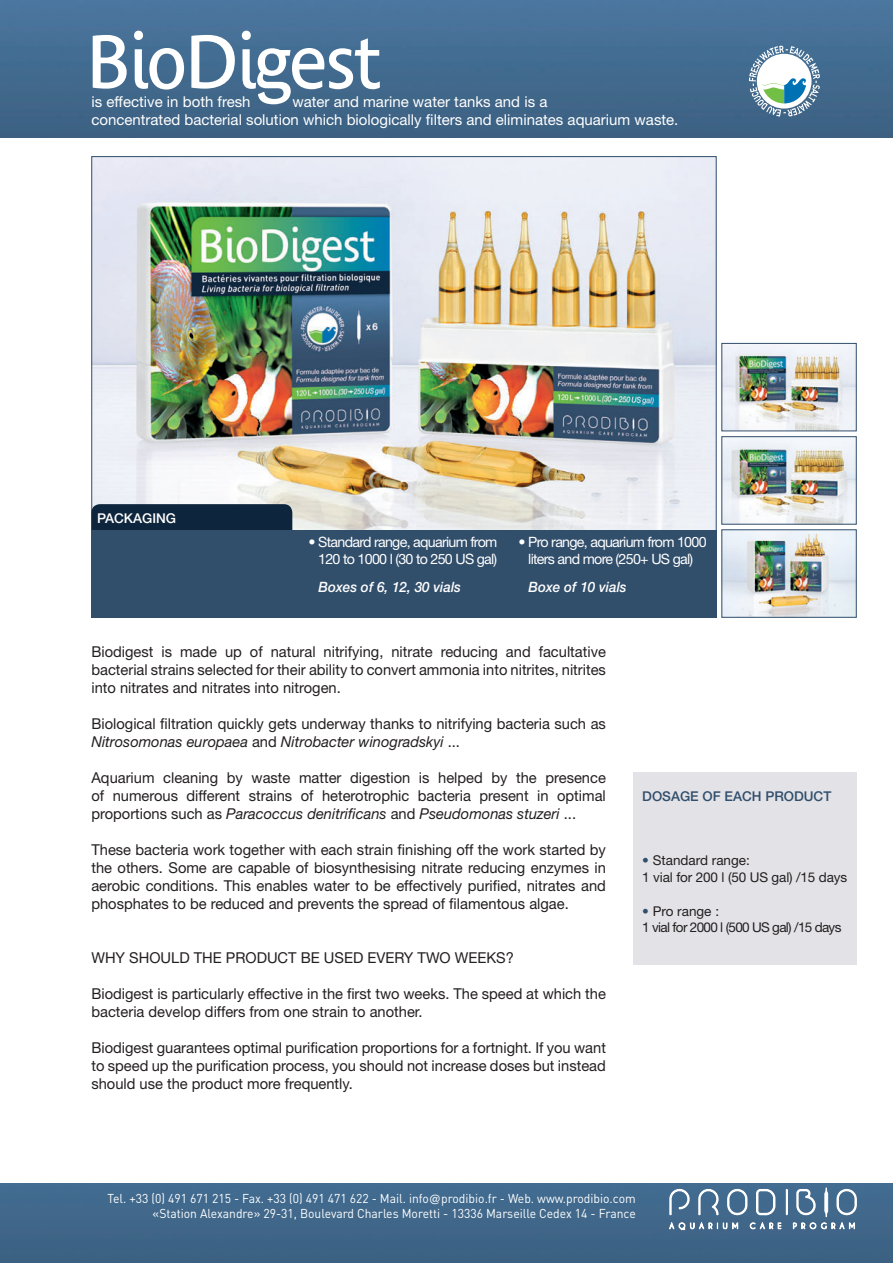
<style>
.page{position:relative;width:893px;height:1263px;background:#fff}
.page>*{position:absolute;margin:0;border:0;box-sizing:border-box;transform-origin:0 0}
.t1{font:75px "Bienvenue Beta";letter-spacing:-.025em;color:#fff}
.t2{font:15px/18px "Helvetica Neue";color:#231f20;text-align:justify}
.t3{font:15px/18px "Helvetica Neue";color:#fff}
.t4{font:14.25px/17.1px "Helvetica Neue";letter-spacing:-.05em;color:#fff;text-align:right}
.t5{font:italic 500 14.25px "Helvetica Neue";color:#fff;scale:.95 1}
.t6{font:13.5px/16.2px "Helvetica Neue";letter-spacing:-.01em;color:#231f20}
.t7{font:13.5px/16.2px "Helvetica Neue";letter-spacing:-.05em;color:#231f20}
.t8{font:500 13.5px "Helvetica Neue";color:#314e6b}
.t9{font:500 13.5px "Helvetica Neue";color:#fff}
.t10{font:12.75px/15.3px "DIN";color:#fff;text-align:right;scale:.95 1}
.s1{font-style:italic}
.s2{color:#314e6b}
.s3{font-family:"Helvetica"}
</style>
<div class="page">
<img style="left:0;top:0;width:893px;height:137px">
<div style="left:633px;top:772px;width:224px;height:192px;background:#e2e2e7"></div>
<div style="left:0;top:1183px;width:893px;height:80px;background:#406789"></div>
<svg style="left:668px;top:1187px;width:190px;height:48px;background:#61819f"></svg>
<img style="left:93px;top:158px;width:622px;height:372px">
<div style="left:91px;top:504px;width:201px;height:45px;background:#0e263d;border-radius:9px"></div>
<div style="left:91px;top:530px;width:625px;height:87px;background:#314e6b"></div>
<img style="left:723px;top:345px;width:132px;height:84px">
<div style="left:721px;top:343px;width:136px;height:88px;border:1px solid #314e6b"></div>
<img style="left:723px;top:438px;width:132px;height:85px">
<div style="left:721px;top:436px;width:136px;height:89px;border:1px solid #314e6b"></div>
<img style="left:723px;top:531px;width:132px;height:85px">
<div style="left:721px;top:529px;width:136px;height:89px;border:1px solid #314e6b"></div>
<svg style="left:749px;top:46px;width:71px;height:71px"></svg>
<h1 class="t1" style="left:86px;top:19px;width:296px">BioDigest</h1>
<p class="t3" style="left:91px;top:92px;width:161px">is effective in both fresh</p>
<p class="t3" style="left:91px;top:92px;width:588px;text-indent:201px">water and marine water tanks and is a<br>concentrated bacterial solution which biologically filters and eliminates aquarium waste.</p>
<p class="t9" style="left:97px;top:510px;width:81px">PACKAGING</p>
<p class="t4" style="left:309px;top:533px;width:190px">• Standard range, aquarium from<br>120 to 1000 l (30 to 250 US gal)</p>
<p class="t5" style="left:319px;top:578px;width:151px">Boxes of 6, 12, 30 vials</p>
<p class="t4" style="left:519px;top:533px;width:189px;text-align:center">• Pro range, aquarium from 1000 liters and more (250+ US gal)</p>
<p class="t5" style="left:529px;top:578px;width:105px">Boxe of 10 vials</p>
<p class="t2" style="left:91px;top:643px;width:516px">Biodigest is made up of natural nitrifying, nitrate reducing and facultative bacterial strains selected for their ability to convert ammonia into nitrites, nitrites into nitrates and nitrates into nitrogen.</p>
<p class="t2" style="left:91px;top:715px;width:516px">Biological filtration quickly gets underway thanks to nitrifying bacteria such as<br><span class="s1">Nitrosomonas europaea</span> and <span class="s1">Nitrobacter winogradskyi</span> ...</p>
<p class="t2" style="left:91px;top:769px;width:516px">Aquarium cleaning by waste matter digestion is helped by the presence of numerous different strains of heterotrophic bacteria present in optimal proportions such as <span class="s1">Paracoccus denitrificans</span> and <span class="s1">Pseudomonas stuzeri</span> ...</p>
<p class="t2" style="left:91px;top:841px;width:516px">These bacteria work together with each strain finishing off the work started by the others. Some are capable of biosynthesising nitrate reducing enzymes in aerobic conditions. This enables water to be effectively purified, nitrates and phosphates to be reduced and prevents the spread of filamentous algae.</p>
<p class="t2" style="left:91px;top:949px;width:424px">WHY SHOULD THE PRODUCT BE USED EVERY TWO WEEKS?</p>
<p class="t2" style="left:91px;top:985px;width:516px">Biodigest is particularly effective in the first two weeks. The speed at which the bacteria develop differs from one strain to another.</p>
<p class="t2" style="left:91px;top:1039px;width:516px">Biodigest guarantees optimal purification proportions for a fortnight. If you want to speed up the purification process, you should not increase doses but instead should use the product more frequently.</p>
<p class="t8" style="left:642px;top:788px;width:191px">DOSAG E OF EACH PRODUCT</p>
<p class="t6" style="left:642px;top:852px;width:206px"><span class="s2">•</span> Standard range:<br>1 vial for 200 l (50 US gal) /15 days</p>
<p class="t7" style="left:642px;top:903px;width:201px"><span class="s2">•</span> Pro range :<br>1 vial for 2000 l (500 US gal) /15 days</p>
<p class="t10" style="left:107px;top:1190px;width:558px">Tel. +33 (0) 491 671 215 - Fax. +33 (0) 491 471 622 - Mail. info<span class="s3">@</span>prodibio.fr - Web. www.prodibio.com «Station Alexandre» 29-31, Boulevard Charles Moretti - 13336 Marseille Cedex 14 - France</p>
</div>
